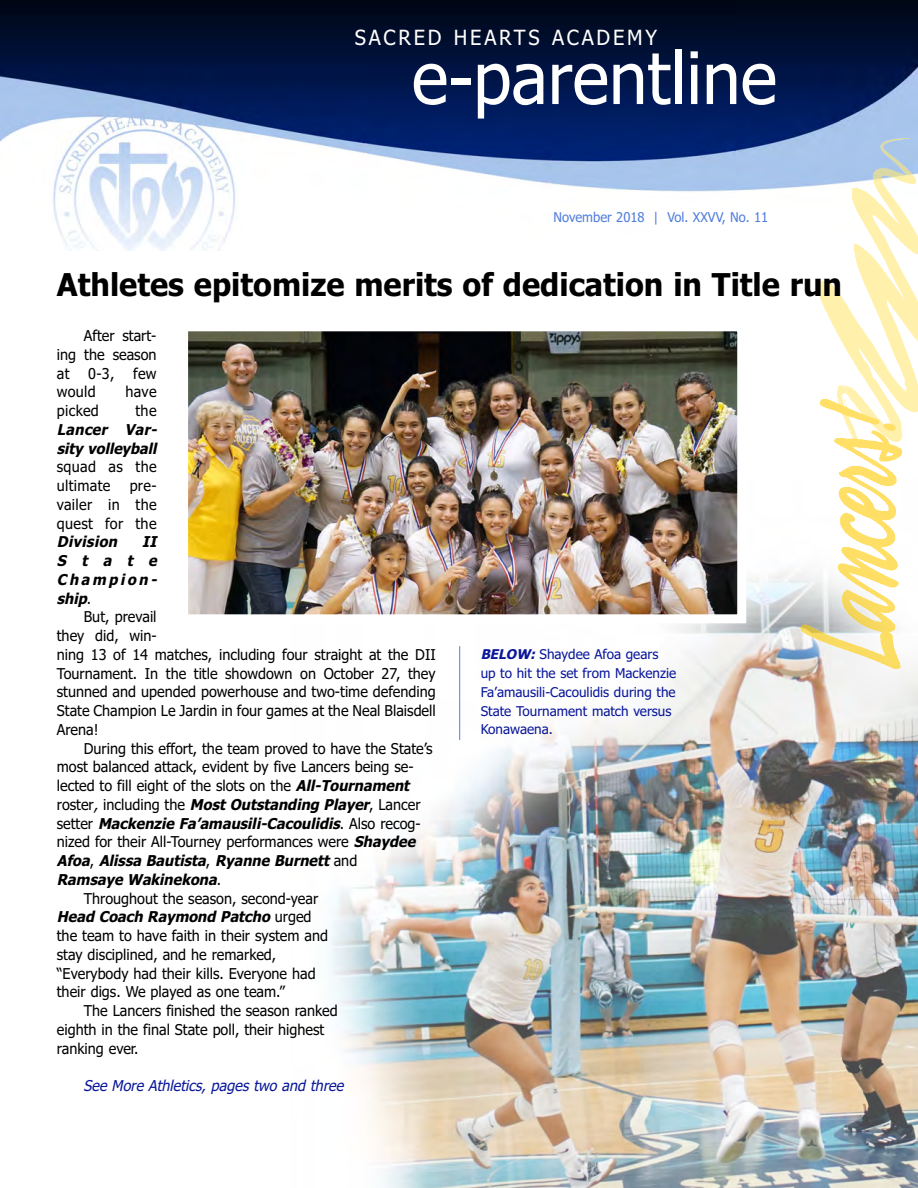
<style>
.page{position:relative;width:918px;height:1188px;background:#fff}
.page>*{position:absolute;margin:0;border:0;box-sizing:border-box;transform-origin:0 0}
.t1{font:72px "Tahoma";color:#fff;scale:.96 1}
.t2{font:700 31.5px "Tahoma";color:#000}
.t3{font:21px "Tahoma";letter-spacing:.135em;color:#fff;scale:.96 1}
.t4{font:15px/18.8px "Tahoma";color:#000;scale:.96 1}
.t5{font:italic 700 15px/18.8px "Tahoma";color:#000;scale:.96 1}
.t6{font:italic 15px "Tahoma";color:#0a179a;scale:.96 1}
.t7{font:13.5px/18.8px "Tahoma";color:#0a179a}
.t8{font:13.5px "Tahoma";color:#507dde;scale:.96 1}
.s1{font-weight:400;font-style:normal}
.s2{font-weight:700;font-style:italic}
.s3{font-style:italic}
</style>
<div class="page">
<img style="left:328px;top:572px;width:590px;height:616px">
<img style="left:0;top:0;width:918px;height:250px">
<img style="left:799px;top:138px;width:119px;height:531px">
<img style="left:189px;top:332px;width:547px;height:281px">
<div style="left:179px;top:322px;width:567px;height:301px;border:9px solid #fff"></div>
<hr style="left:459px;top:646px;width:1px;height:94px;background:#507dde">
<p class="t3" style="left:355px;top:29px;width:316px">SACRED HEARTS ACADEMY</p>
<p class="t1" style="left:412px;top:49px;width:382px">e-parentline</p>
<p class="t8" style="left:554px;top:212px;width:225px">November 2018 | Vol. XXVV, No. 11</p>
<p class="t2" style="left:57px;top:272px;width:787px">Athletes epitomize merits of dedication in Title run</p>
<p class="t4" style="left:57px;top:328px;width:105px;text-align:justify;text-indent:27px">After start&shy;ing the season at 0-3, few would</p>
<p class="t4" style="left:126px;top:384px;width:34px">have</p>
<p class="t5" style="left:57px;top:403px;width:109px;text-indent:79px"><span class="s1">the<br></span>Lancer Var&shy;sity volleyball <span class="s1">squad as the ultimate</span></p>
<p class="t4" style="left:57px;top:403px;width:45px">picked</p>
<p class="t4" style="left:57px;top:478px;width:105px;text-align:justify;text-indent:73px">pre&shy;vailer in the quest for the <span class="s2">Division</span></p>
<p class="t5" style="left:57px;top:534px;width:108px;text-align:justify;text-indent:85px">II State Champion&shy;ship<span class="s1">.</span></p>
<p class="t4" style="left:57px;top:609px;width:396px;text-indent:27px">But, prevail<br>they did, win-<br>ning 13 of 14 matches, including four straight at the DII Tournament. In the title showdown on October 27, they stunned and upended powerhouse and two-time defending State Champion Le Jardin in four games at the Neal Blaisdell Arena!</p>
<p class="t4" style="left:57px;top:740px;width:393px;text-indent:27px">During this effort, the team proved to have the State’s most balanced attack, evident by five Lancers being se&shy;lected to fill eight of the slots on the <span class="s2">All-Tournament </span>roster<span class="s3">,</span> including the <span class="s2">Most Outstanding Player</span>, Lancer<br>s e t t e r <span class="s2">Mackenzie Fa’amausili-Cacoulidis</span>. A l s o r e c o g - nized for their All-Tourney performances were <span class="s2">Shaydee Afoa</span>, <span class="s2">Alissa Bautista</span>, <span class="s2">Ryanne Burnett</span> a n d<br><span class="s2">Ramsaye Wakinekona</span>.</p>
<p class="t4" style="left:57px;top:890px;width:284px;text-indent:27px">Throughout the season, second-year <span class="s2">Head Coach Raymond Patcho</span> u r g e d the team to have faith in their system and stay disciplined, and he remarked, “Everybody had their kills. Everyone had their digs. We played as one team.”</p>
<p class="t4" style="left:57px;top:1003px;width:294px;text-indent:27px">The Lancers finished the season ranked eighth in the final State poll, their highest ranking ever.</p>
<p class="t6" style="left:84px;top:1080px;width:275px">See More Athletics, pages two and three</p>
<p class="t7" style="left:481px;top:646px;width:197px"><span class="s2">BELOW:</span> Shaydee Afoa gears up to hit the set from Mackenzie<br>Fa’amausili-Cacoulidis during the<br>State Tournament match versus<br>Konawaena.</p>
</div>
